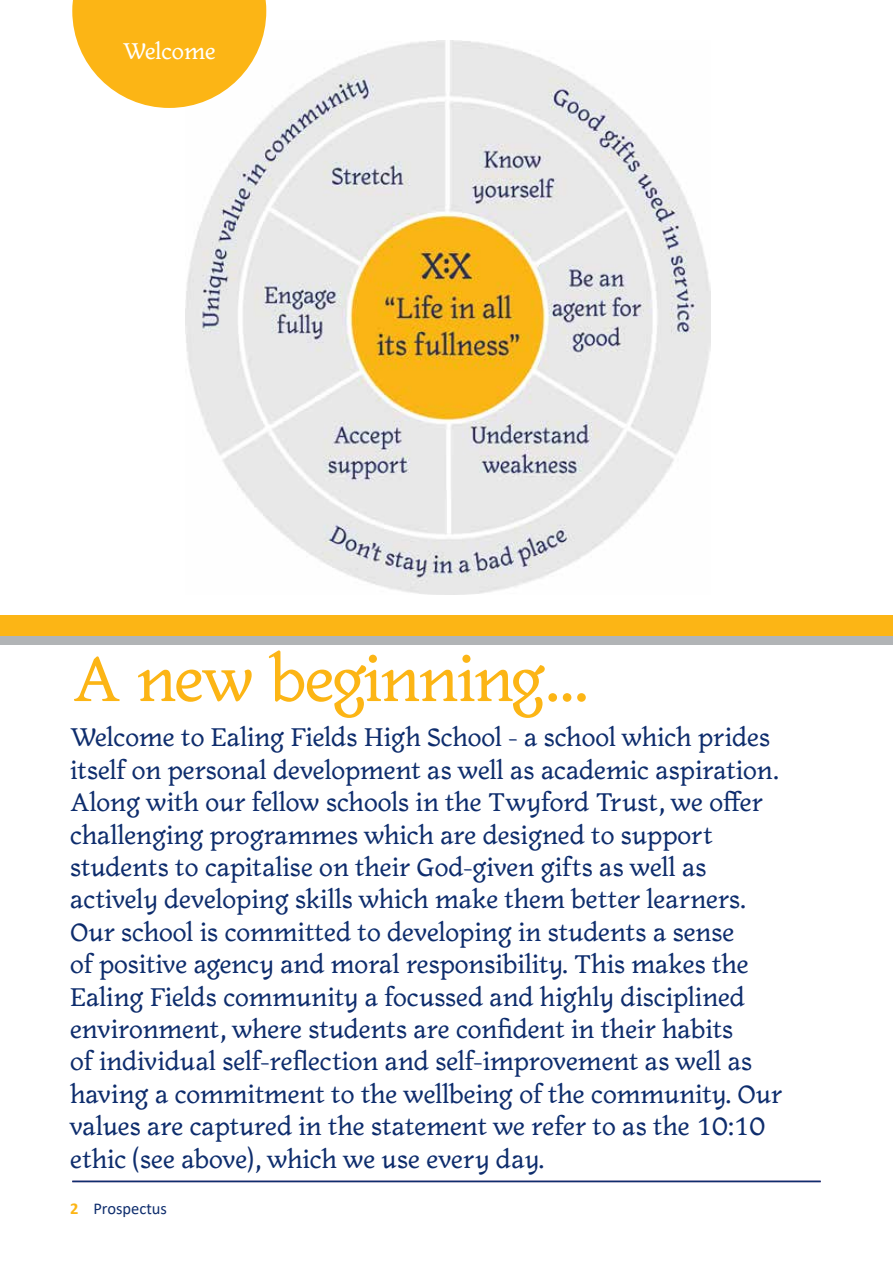
<style>
.page{position:relative;width:893px;height:1263px;background:#fff}
.page>*{position:absolute;margin:0;border:0;box-sizing:border-box;transform-origin:0 0}
.t1{font:67.5px "FS Olivia";letter-spacing:-.02em;color:#fcb515}
.t2{font:27px/32.4px "FS Olivia";color:#0e2d6d}
.t3{font:24px "FS Olivia";color:#fff}
.t4{font:16.5px "Calibri";color:#0e2d6d}
.s1{font-weight:700;color:#fcb515}
</style>
<div class="page">
<img style="left:185px;top:41px;width:525px;height:553px">
<svg style="left:72px;top:0;width:194px;height:108px"></svg>
<div style="left:0;top:615px;width:893px;height:21px;background:#fcb515"></div>
<hr style="left:72px;top:1181px;width:749px;height:1px;background:#0e2d6d">
<div style="left:0;top:636px;width:893px;height:9px;background:#b1b4b6"></div>
<p class="t3" style="left:123px;top:31px;width:94px">Welcome</p>
<h1 class="t1" style="left:72px;top:623px;width:517px">A new beginning...</h1>
<p class="t2" style="left:70px;top:718px;width:713px">Welcome to Ealing Fields High School - a school which prides itself on personal development as well as academic aspiration.<br>Along with our fellow schools in the Twyford Trust, we offer challenging programmes which are designed to support students to capitalise on their God-given gifts as well as actively developing skills which make them better learners.<br>Our school is committed to developing in students a sense<br>of positive agency and moral responsibility. This makes the Ealing Fields community a focussed and highly disciplined environment, where students are confident in their habits<br>of individual self-reflection and self-improvement as well as having a commitment to the wellbeing of the community. Our values are captured in the statement we refer to as the 10:10 ethic (see above), which we use every day.</p>
<p class="t4" style="left:70px;top:1197px;width:98px"><span class="s1">2</span> Prospectus</p>
</div>
